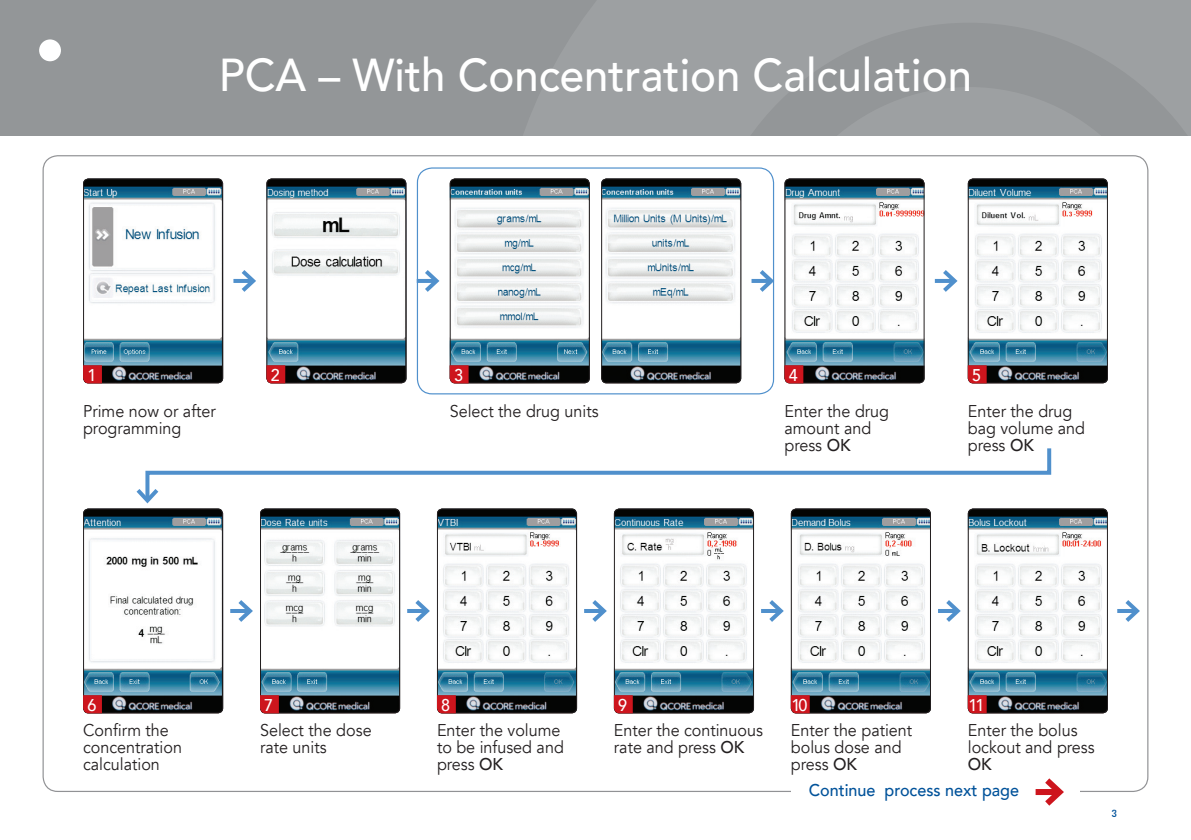
<style>
.page{position:relative;width:1191px;height:840px;background:#fff}
.page>*{position:absolute;margin:0;border:0;box-sizing:border-box;transform-origin:0 0}
.t1{font:500 46px "Avenir";color:#fff;scale:.95 1}
.t2{font:17px/17px "Avenir";color:#231f20;scale:.95 1}
.t3{font:500 17px "Avenir";color:#01529a;scale:.95 1}
.t4{font:500 17px "Avenir";color:#fff;scale:.95 1}
.t5{font:500 17px "Avenir";color:#231f20;scale:.95 1}
.t6{font:14px "Almoni DLAAA";color:#01529a}
.s1{font-weight:500}
</style>
<div class="page">
<div style="left:417px;top:167px;width:357px;height:227px;border:1px solid #5090cc;border-radius:15px"></div>
<img style="left:85px;top:180px;width:138px;height:203px">
<div style="left:83px;top:178px;width:140px;height:205px;border:1px solid #231f20;border-radius:5px"></div>
<img style="left:85px;top:510px;width:138px;height:203px">
<div style="left:83px;top:508px;width:140px;height:205px;border:1px solid #231f20;border-radius:5px"></div>
<img style="left:268px;top:178px;width:138px;height:205px">
<div style="left:266px;top:178px;width:140px;height:205px;border:1px solid #231f20;border-radius:5px"></div>
<img style="left:260px;top:510px;width:140px;height:203px">
<div style="left:260px;top:508px;width:140px;height:205px;border:1px solid #231f20;border-radius:5px"></div>
<img style="left:450px;top:180px;width:140px;height:203px">
<div style="left:450px;top:178px;width:140px;height:205px;border:1px solid #231f20;border-radius:5px"></div>
<img style="left:601px;top:178px;width:140px;height:205px">
<div style="left:601px;top:178px;width:140px;height:205px;border:1px solid #231f20;border-radius:5px"></div>
<img style="left:437px;top:510px;width:140px;height:203px">
<div style="left:437px;top:508px;width:140px;height:205px;border:1px solid #231f20;border-radius:5px"></div>
<img style="left:614px;top:510px;width:140px;height:203px">
<div style="left:614px;top:508px;width:140px;height:205px;border:1px solid #231f20;border-radius:5px"></div>
<img style="left:786px;top:178px;width:138px;height:205px">
<div style="left:784px;top:178px;width:140px;height:205px;border:1px solid #231f20;border-radius:5px"></div>
<img style="left:791px;top:510px;width:140px;height:203px">
<div style="left:791px;top:508px;width:140px;height:205px;border:1px solid #231f20;border-radius:5px"></div>
<img style="left:969px;top:178px;width:138px;height:205px">
<div style="left:967px;top:178px;width:140px;height:205px;border:1px solid #231f20;border-radius:5px"></div>
<img style="left:969px;top:508px;width:138px;height:205px">
<div style="left:967px;top:508px;width:140px;height:205px;border:1px solid #231f20;border-radius:5px"></div>
<hr style="left:417px;top:279px;width:19px;height:4px;background:#5090cc">
<svg style="left:421px;top:270px;width:19px;height:22px"></svg>
<svg style="left:407px;top:609px;width:4px;height:3px"></svg>
<svg style="left:411px;top:600px;width:19px;height:22px"></svg>
<svg style="left:584px;top:609px;width:4px;height:3px"></svg>
<svg style="left:588px;top:600px;width:19px;height:22px"></svg>
<svg style="left:751px;top:279px;width:4px;height:4px"></svg>
<svg style="left:755px;top:266px;width:20px;height:30px"></svg>
<svg style="left:761px;top:609px;width:4px;height:3px"></svg>
<svg style="left:765px;top:600px;width:19px;height:22px"></svg>
<hr style="left:935px;top:279px;width:19px;height:4px;background:#5090cc">
<svg style="left:938px;top:270px;width:20px;height:22px"></svg>
<svg style="left:938px;top:609px;width:4px;height:3px"></svg>
<svg style="left:942px;top:600px;width:19px;height:22px"></svg>
<svg style="left:1117px;top:609px;width:4px;height:3px"></svg>
<svg style="left:1121px;top:600px;width:19px;height:22px"></svg>
<svg style="left:233px;top:279px;width:4px;height:4px"></svg>
<svg style="left:237px;top:270px;width:19px;height:22px"></svg>
<svg style="left:230px;top:609px;width:4px;height:3px"></svg>
<svg style="left:234px;top:600px;width:19px;height:22px"></svg>
<svg style="left:145px;top:448px;width:907px;height:36px"></svg>
<svg style="left:136px;top:484px;width:23px;height:20px"></svg>
<svg style="left:967px;top:694px;width:19px;height:19px"></svg>
<svg style="left:967px;top:365px;width:19px;height:18px"></svg>
<svg style="left:791px;top:694px;width:18px;height:19px"></svg>
<svg style="left:784px;top:365px;width:19px;height:18px"></svg>
<svg style="left:614px;top:694px;width:19px;height:19px"></svg>
<svg style="left:437px;top:694px;width:19px;height:19px"></svg>
<svg style="left:260px;top:694px;width:19px;height:19px"></svg>
<svg style="left:450px;top:365px;width:18px;height:18px"></svg>
<svg style="left:266px;top:365px;width:19px;height:18px"></svg>
<svg style="left:83px;top:694px;width:19px;height:19px"></svg>
<svg style="left:83px;top:365px;width:19px;height:18px"></svg>
<div style="left:1035px;top:788px;width:24px;height:6px;background:#cd151d"></div>
<svg style="left:1038px;top:778px;width:26px;height:28px"></svg>
<div style="left:0;top:0;width:1191px;height:136px;background:#939698"></div>
<div style="left:39px;top:39px;width:22px;height:22px;background:#fff;border-radius:50%"></div>
<h1 class="t1" style="left:219px;top:36px;width:794px">PCA – With Concentration Calculation</h1>
<p class="t4" style="left:87px;top:360px;width:11px">1</p>
<p class="t4" style="left:271px;top:360px;width:11px">2</p>
<p class="t4" style="left:454px;top:360px;width:11px">3</p>
<p class="t4" style="left:788px;top:360px;width:11px">4</p>
<p class="t4" style="left:972px;top:360px;width:11px">5</p>
<p class="t2" style="left:83px;top:403px;width:141px">Prime now or after programming</p>
<p class="t2" style="left:450px;top:403px;width:158px">Select the drug units</p>
<p class="t2" style="left:784px;top:403px;width:112px">Enter the drug amount and press <span class="s1">OK</span></p>
<p class="t2" style="left:967px;top:403px;width:125px">Enter the drug bag volume and press <span class="s1">OK</span></p>
<p class="t4" style="left:87px;top:690px;width:11px">6</p>
<p class="t2" style="left:83px;top:721px;width:106px">Confirm the concentration calculation</p>
<p class="t4" style="left:264px;top:690px;width:11px">7</p>
<p class="t2" style="left:260px;top:721px;width:119px">Select the dose rate units</p>
<p class="t4" style="left:441px;top:690px;width:11px">8</p>
<p class="t4" style="left:618px;top:690px;width:11px">9</p>
<p class="t4" style="left:791px;top:690px;width:18px">10</p>
<p class="t4" style="left:968px;top:690px;width:18px">11</p>
<p class="t2" style="left:437px;top:721px;width:135px">Enter the volume to be infused and press <span class="s1">OK</span></p>
<p class="t2" style="left:614px;top:721px;width:158px">Enter the continuous rate and press <span class="s1">OK</span></p>
<p class="t2" style="left:791px;top:721px;width:129px">Enter the patient bolus dose and press <span class="s1">OK</span></p>
<p class="t2" style="left:967px;top:721px;width:135px">Enter the bolus lockout and press</p>
<p class="t5" style="left:967px;top:749px;width:27px">OK</p>
<p class="t3" style="left:808px;top:774px;width:72px">Continue</p>
<p class="t3" style="left:884px;top:774px;width:143px">process next page</p>
<p class="t6" style="left:1111px;top:805px;width:7px">3</p>
</div>
